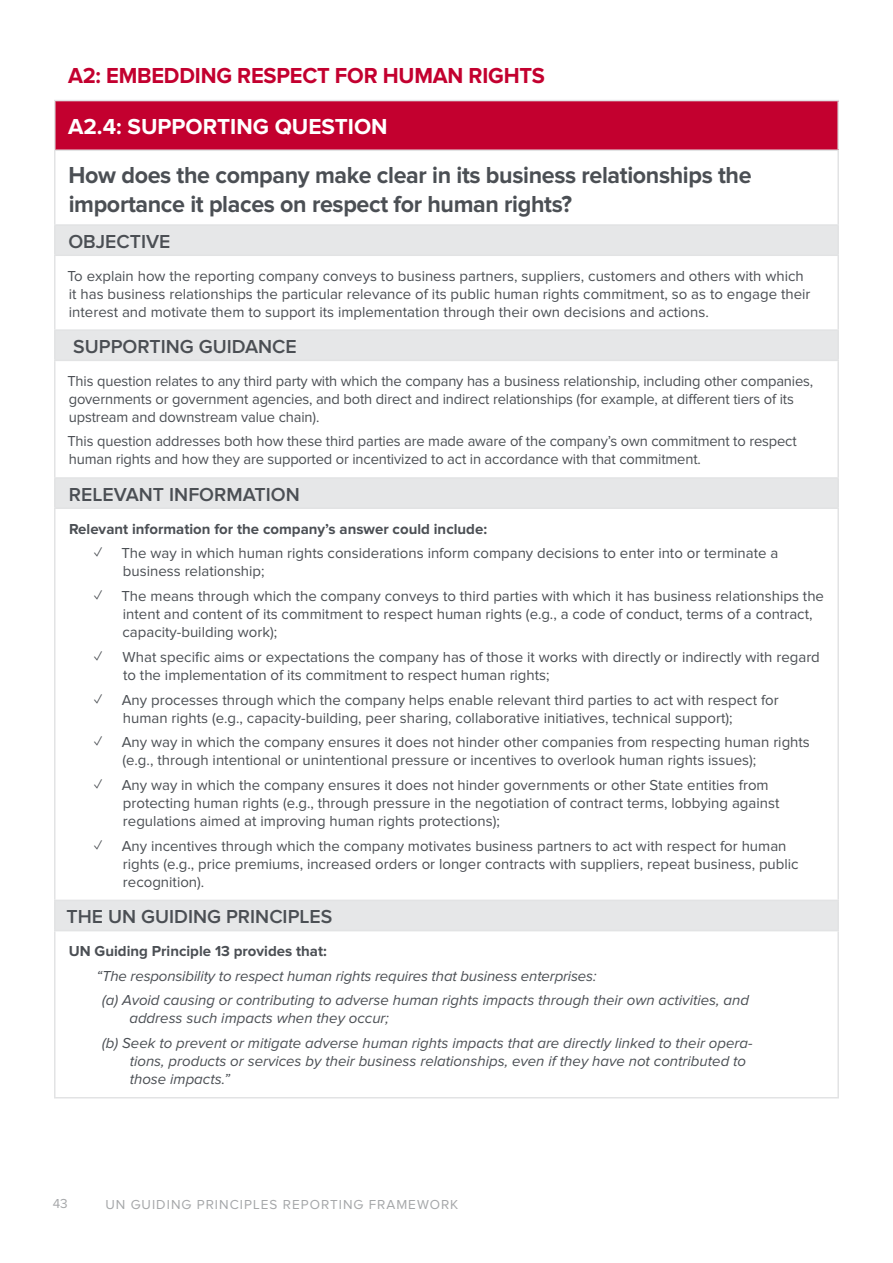
<style>
.page{position:relative;width:893px;height:1263px;background:#fff}
.page>*{position:absolute;margin:0;border:0;box-sizing:border-box;transform-origin:0 0}
.t1{font:700 24px/28.8px "Proxima Nova";letter-spacing:-.015em;color:#4b4f54}
.t2{font:700 22.5px "Proxima Nova";letter-spacing:-.01em;color:#c3002f}
.t3{font:700 22.5px "Proxima Nova";color:#fff}
.t4{font:600 19.5px "Proxima Nova";color:#4b4f54}
.t5{font:15px/18px "Proxima Nova";color:#4b4f54}
.t6{font:italic 15px/24.8px "Proxima Nova";color:#4b4f54}
.t7{font:700 15px "Proxima Nova";color:#4b4f54}
.t8{font:13.5px "Proxima Nova A";letter-spacing:.075em;color:#a5a7a9}
</style>
<div class="page">
<div style="left:55px;top:101px;width:783px;height:49px;background:#c3002f"></div>
<svg style="left:56px;top:226px;width:781px;height:704px"></svg>
<hr style="left:54px;top:930px;width:785px;height:1px;background:#e2e3e4">
<hr style="left:54px;top:931px;width:2px;height:166px;background:#e2e3e4">
<hr style="left:837px;top:931px;width:2px;height:166px;background:#e2e3e4">
<hr style="left:54px;top:1097px;width:785px;height:1px;background:#e2e3e4">
<hr style="left:54px;top:100px;width:785px;height:1px;background:#e2e3e4">
<hr style="left:54px;top:101px;width:2px;height:48px;background:#e2e3e4">
<hr style="left:837px;top:101px;width:2px;height:48px;background:#e2e3e4">
<hr style="left:54px;top:149px;width:785px;height:2px;background:#e2e3e4">
<hr style="left:54px;top:151px;width:2px;height:73px;background:#e2e3e4">
<hr style="left:837px;top:151px;width:2px;height:73px;background:#e2e3e4">
<hr style="left:54px;top:224px;width:785px;height:2px;background:#e2e3e4">
<hr style="left:54px;top:226px;width:2px;height:28px;background:#e2e3e4">
<hr style="left:837px;top:226px;width:2px;height:28px;background:#e2e3e4">
<hr style="left:54px;top:254px;width:785px;height:2px;background:#e2e3e4">
<hr style="left:54px;top:256px;width:2px;height:73px;background:#e2e3e4">
<hr style="left:837px;top:256px;width:2px;height:73px;background:#e2e3e4">
<hr style="left:54px;top:329px;width:785px;height:2px;background:#e2e3e4">
<hr style="left:54px;top:331px;width:2px;height:29px;background:#e2e3e4">
<hr style="left:837px;top:331px;width:2px;height:29px;background:#e2e3e4">
<hr style="left:54px;top:360px;width:785px;height:1px;background:#e2e3e4">
<hr style="left:54px;top:361px;width:2px;height:116px;background:#e2e3e4">
<hr style="left:837px;top:361px;width:2px;height:116px;background:#e2e3e4">
<hr style="left:54px;top:477px;width:785px;height:2px;background:#e2e3e4">
<hr style="left:54px;top:479px;width:2px;height:28px;background:#e2e3e4">
<hr style="left:837px;top:479px;width:2px;height:28px;background:#e2e3e4">
<hr style="left:54px;top:507px;width:785px;height:2px;background:#e2e3e4">
<hr style="left:54px;top:509px;width:2px;height:391px;background:#e2e3e4">
<hr style="left:837px;top:509px;width:2px;height:391px;background:#e2e3e4">
<hr style="left:54px;top:900px;width:785px;height:1px;background:#e2e3e4">
<hr style="left:54px;top:901px;width:2px;height:29px;background:#e2e3e4">
<hr style="left:837px;top:901px;width:2px;height:29px;background:#e2e3e4">
<h2 class="t2" style="left:68px;top:63px;width:478px">A2: EMBEDDING RESPECT FOR HUMAN RIGHTS</h2>
<h2 class="t3" style="left:68px;top:114px;width:321px">A2.4: SUPPORTING QUESTION</h2>
<h1 class="t1" style="left:69px;top:161px;width:684px">How does the company make clear in its business relationships the importance it places on respect for human rights?</h1>
<h3 class="t4" style="left:68px;top:230px;width:104px">OBJECTIVE</h3>
<p class="t5" style="left:67px;top:267px;width:745px">To explain how the reporting company conveys to business partners, suppliers, customers and others with which it has business relationships the particular relevance of its public human rights commitment, so as to engage their interest and motivate them to support its implementation through their own decisions and actions.</p>
<h3 class="t4" style="left:73px;top:335px;width:225px">SUPPORTING GUIDANCE</h3>
<p class="t5" style="left:67px;top:372px;width:747px">This question relates to any third party with which the company has a business relationship, including other companies, governments or government agencies, and both direct and indirect relationships (for example, at different tiers of its upstream and downstream value chain).</p>
<p class="t5" style="left:67px;top:433px;width:731px">This question addresses both how these third parties are made aware of the company’s own commitment to respect human rights and how they are supported or incentivized to act in accordance with that commitment.</p>
<h3 class="t4" style="left:69px;top:483px;width:233px">RELEVANT INFORMATION</h3>
<p class="t7" style="left:69px;top:520px;width:420px">Relevant information for the company’s answer could include:</p>
<p class="t5" style="left:123px;top:545px;width:657px;text-indent:-29px">✓ The way in which human rights considerations inform company decisions to enter into or terminate a business relationship;</p>
<p class="t5" style="left:123px;top:587px;width:703px;text-indent:-28px">✓ The means through which the company conveys to third parties with which it has business relationships the intent and content of its commitment to respect human rights (e.g., a code of conduct, terms of a contract, capacity-building work);</p>
<p class="t5" style="left:123px;top:648px;width:698px;text-indent:-29px">✓ What specific aims or expectations the company has of those it works with directly or indirectly with regard to the implementation of its commitment to respect human rights;</p>
<p class="t5" style="left:123px;top:691px;width:657px;text-indent:-29px">✓ Any processes through which the company helps enable relevant third parties to act with respect for human rights (e.g., capacity-building, peer sharing, collaborative initiatives, technical support);</p>
<p class="t5" style="left:123px;top:734px;width:689px;text-indent:-28px">✓ Any way in which the company ensures it does not hinder other companies from respecting human rights (e.g., through intentional or unintentional pressure or incentives to overlook human rights issues);</p>
<p class="t5" style="left:123px;top:776px;width:658px;text-indent:-29px">✓ Any way in which the company ensures it does not hinder governments or other State entities from protecting human rights (e.g., through pressure in the negotiation of contract terms, lobbying against regulations aimed at improving human rights protections);</p>
<p class="t5" style="left:123px;top:837px;width:677px;text-indent:-29px">✓ Any incentives through which the company motivates business partners to act with respect for human rights (e.g., price premiums, increased orders or longer contracts with suppliers, repeat business, public recognition).</p>
<h3 class="t4" style="left:66px;top:905px;width:267px">THE UN GUIDING PRINCIPLES</h3>
<p class="t7" style="left:69px;top:942px;width:260px">UN Guiding Principle 13 provides that:</p>
<p class="t6" style="left:102px;top:964px;width:648px;text-indent:-6px">“The responsibility to respect human rights requires that business enterprises:<br>(a) Avoid causing or contributing to adverse human rights impacts through their own activities, and</p>
<p class="t6" style="left:102px;top:1006px;width:652px;text-indent:27px">address such impacts when they occur;<br>(b) Seek to prevent or mitigate adverse human rights impacts that are directly linked to their opera-</p>
<p class="t6" style="left:130px;top:1052px;width:618px;line-height:18px">tions, products or services by their business relationships, even if they have not contributed to those impacts.”</p>
<p class="t8" style="left:53px;top:1195px;width:17px">43</p>
<p class="t8" style="left:105px;top:1197px;width:354px">UN GUIDING PRINCIPLES REPORTING FRAMEWORK</p>
</div>
